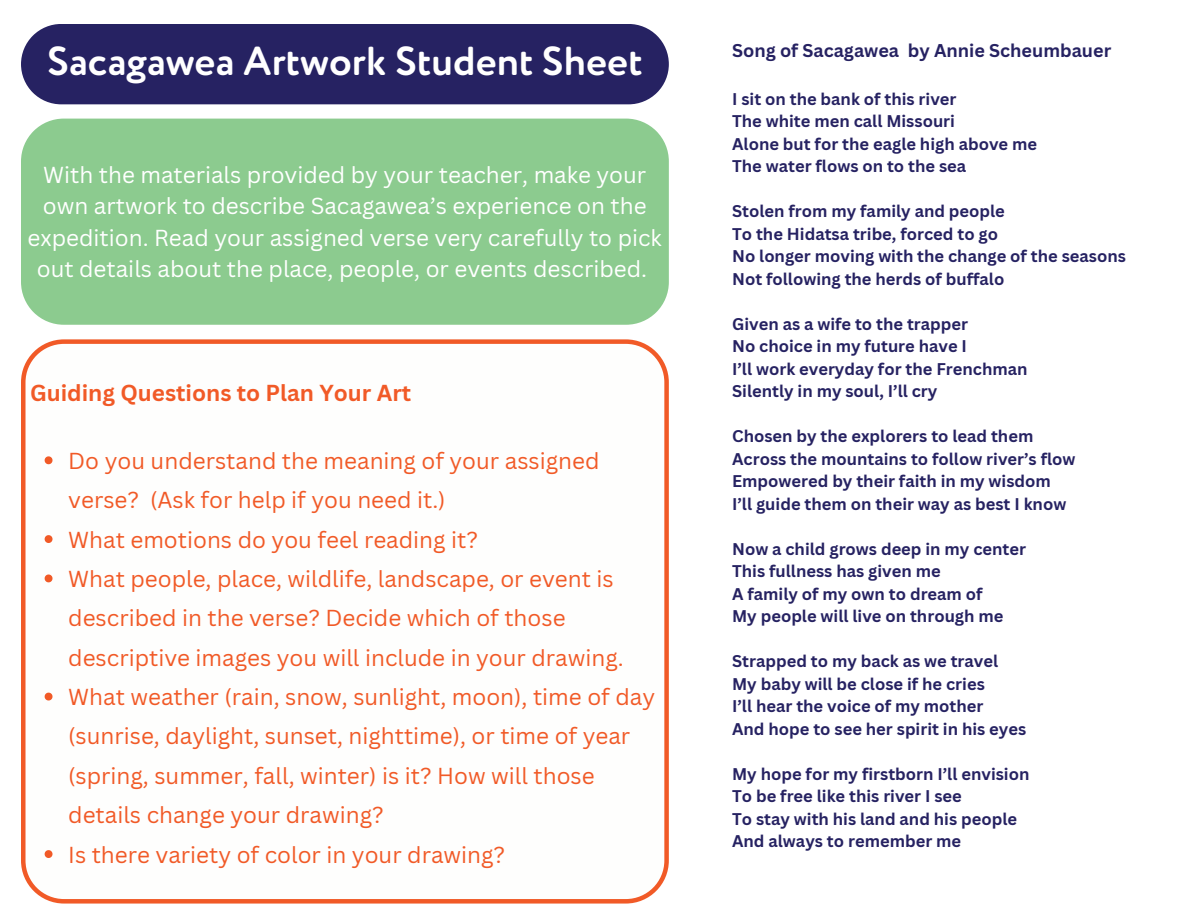
<style>
.page{position:relative;width:1188px;height:918px;background:#fff}
.page>*{position:absolute;margin:0;border:0;box-sizing:border-box;transform-origin:0 0}
.t1{font:700 40.5px "Circe Rounded";color:#fff}
.t2{font:22.5px/39.3px "Canva Sans";color:#f15a27}
.t3{font:22.5px/31.5px "Canva Sans";color:#fff;text-align:center}
.t4{font:700 22.5px "Canva Sans";color:#f15a27}
.t5{font:700 18px "Canva Sans";color:#262262}
.t6{font:700 16.5px "Canva Sans";color:#262262}
</style>
<div class="page">
<div style="left:21px;top:24px;width:648px;height:80px;background:#262262"></div>
<div style="left:21px;top:119px;width:648px;height:206px;background:#8ccb8f"></div>
<svg style="left:21px;top:339px;width:648px;height:564px"></svg>
<svg style="left:45px;top:456px;width:8px;height:8px"></svg>
<svg style="left:45px;top:535px;width:8px;height:8px"></svg>
<svg style="left:45px;top:575px;width:8px;height:7px"></svg>
<svg style="left:45px;top:693px;width:8px;height:8px"></svg>
<svg style="left:45px;top:850px;width:8px;height:8px"></svg>
<h1 class="t1" style="left:47px;top:43px;width:597px">Sacagawea Artwork Student Sheet</h1>
<h3 class="t3" style="left:28px;top:158px;width:636px">With the materials provided by your teacher, make your own artwork to describe Sacagawea’s experience on the expedition. Read your assigned verse very carefully to pick out details about the place, people, or events described.</h3>
<h2 class="t4" style="left:30px;top:377px;width:383px">Guiding Questions to Plan Your Art</h2>
<p class="t2" style="left:68px;top:440px;width:533px">Do you understand the meaning of your assigned verse? (Ask for help if you need it.)</p>
<p class="t2" style="left:68px;top:519px;width:411px">What emotions do you feel reading it?</p>
<p class="t2" style="left:68px;top:559px;width:557px">What people, place, wildlife, landscape, or event is described in the verse? Decide which of those descriptive images you will include in your drawing.</p>
<p class="t2" style="left:68px;top:677px;width:588px">What weather (rain, snow, sunlight, moon), time of day (sunrise, daylight, sunset, nighttime), or time of year (spring, summer, fall, winter) is it? How will those details change your drawing?</p>
<p class="t2" style="left:68px;top:834px;width:438px">Is there variety of color in your drawing?</p>
<p class="t5" style="left:732px;top:38px;width:381px">Song of Sacagawea by Annie Scheumbauer</p>
<p class="t6" style="left:732px;top:87px;width:226px">I sit on the bank of this river</p>
<p class="t6" style="left:732px;top:110px;width:224px">The white men call Missouri</p>
<p class="t6" style="left:732px;top:132px;width:306px">Alone but for the eagle high above me</p>
<p class="t6" style="left:732px;top:155px;width:236px">The water flows on to the sea</p>
<p class="t6" style="left:732px;top:200px;width:274px">Stolen from my family and people</p>
<p class="t6" style="left:732px;top:222px;width:268px">To the Hidatsa tribe, forced to go</p>
<p class="t6" style="left:732px;top:245px;width:395px">No longer moving with the change of the seasons</p>
<p class="t6" style="left:732px;top:267px;width:274px">Not following the herds of buffalo</p>
<p class="t6" style="left:732px;top:312px;width:238px">Given as a wife to the trapper</p>
<p class="t6" style="left:732px;top:335px;width:236px">No choice in my future have I</p>
<p class="t6" style="left:732px;top:357px;width:297px">I’ll work everyday for the Frenchman</p>
<p class="t6" style="left:732px;top:380px;width:207px">Silently in my soul, I’ll cry</p>
<p class="t6" style="left:732px;top:425px;width:303px">Chosen by the explorers to lead them</p>
<p class="t6" style="left:732px;top:447px;width:345px">Across the mountains to follow river’s flow</p>
<p class="t6" style="left:732px;top:470px;width:320px">Empowered by their faith in my wisdom</p>
<p class="t6" style="left:732px;top:492px;width:336px">I’ll guide them on their way as best I know</p>
<p class="t6" style="left:732px;top:537px;width:295px">Now a child grows deep in my center</p>
<p class="t6" style="left:732px;top:560px;width:210px">This fullness has given me</p>
<p class="t6" style="left:732px;top:582px;width:252px">A family of my own to dream of</p>
<p class="t6" style="left:732px;top:605px;width:273px">My people will live on through me</p>
<p class="t6" style="left:732px;top:650px;width:268px">Strapped to my back as we travel</p>
<p class="t6" style="left:732px;top:672px;width:254px">My baby will be close if he cries</p>
<p class="t6" style="left:732px;top:695px;width:253px">I’ll hear the voice of my mother</p>
<p class="t6" style="left:732px;top:717px;width:296px">And hope to see her spirit in his eyes</p>
<p class="t6" style="left:732px;top:762px;width:299px">My hope for my firstborn I’ll envision</p>
<p class="t6" style="left:732px;top:785px;width:231px">To be free like this river I see</p>
<p class="t6" style="left:732px;top:807px;width:287px">To stay with his land and his people</p>
<p class="t6" style="left:732px;top:830px;width:231px">And always to remember me</p>
</div>
